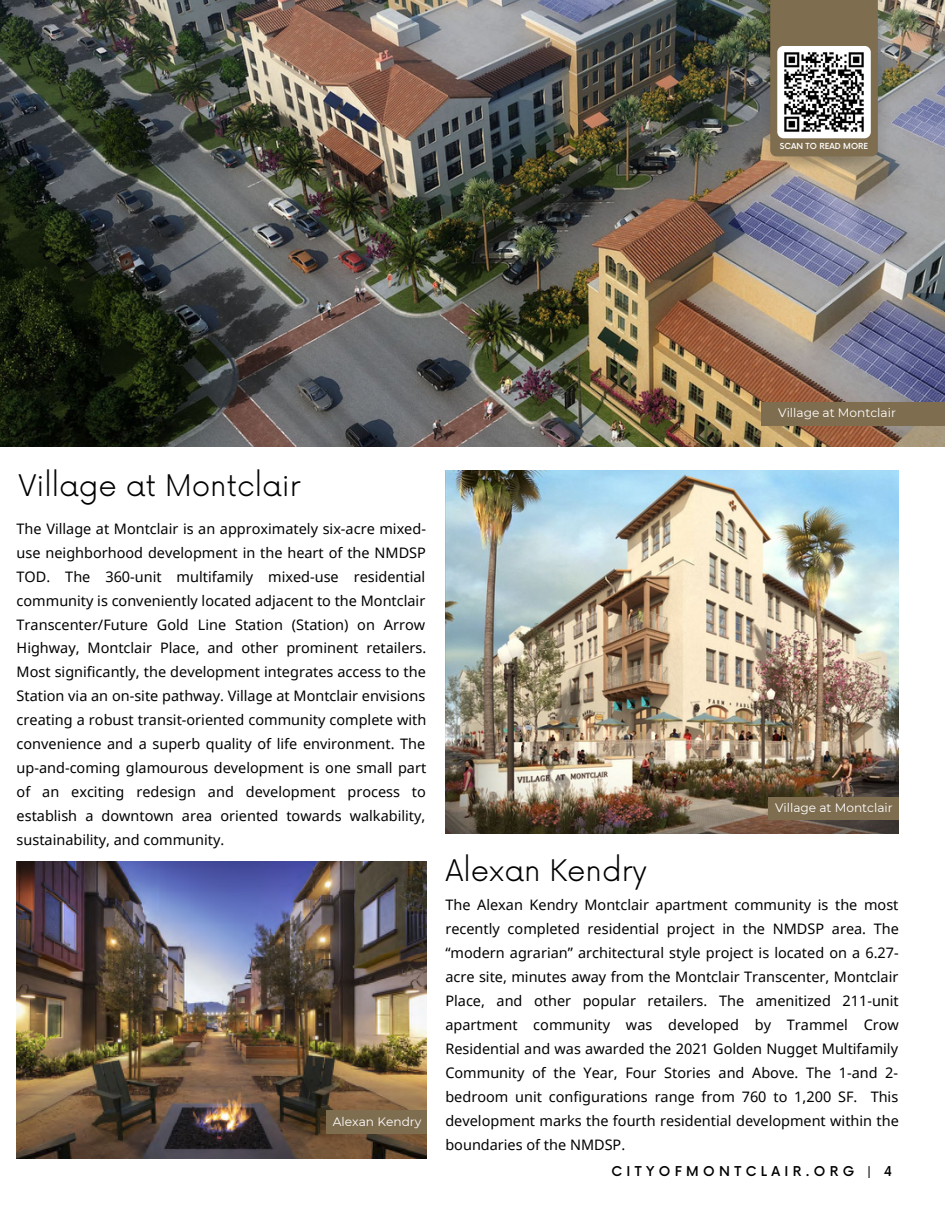
<style>
.page{position:relative;width:945px;height:1215px;background:#fff}
.page>*{position:absolute;margin:0;border:0;box-sizing:border-box;transform-origin:0 0}
.t1{font:300 28.95px "Now";color:#000}
.t2{font:14.4px/24px "Noto Sans";color:#000;text-align:justify}
.t3{font:500 13.2px "Now";letter-spacing:.33em;color:#000}
.t4{font:12.15px "Montserrat";color:#fff}
.t5{font:500 8.1px "Now";color:#fff}
</style>
<div class="page">
<img style="left:17px;top:862px;width:409px;height:297px">
<img style="left:445px;top:471px;width:454px;height:362px">
<div style="left:768px;top:797px;width:131px;height:23px;background:#7e6d4f"></div>
<div style="left:326px;top:1111px;width:100px;height:23px;background:#7e6d4f"></div>
<img style="left:0;top:0;width:945px;height:447px">
<div style="left:761px;top:402px;width:184px;height:24px;background:#7e6d4f"></div>
<img style="left:749px;top:0;width:150px;height:178px">
<div style="left:770px;top:0;width:108px;height:156px;background:#7e6d4f"></div>
<div style="left:777px;top:46px;width:94px;height:92px;background:#fff;border-radius:6px"></div>
<img style="left:784px;top:52px;width:80px;height:80px">
<p class="t5" style="left:780px;top:142px;width:90px">SCAN TO READ MORE</p>
<p class="t4" style="left:778px;top:405px;width:119px">Village at Montclair</p>
<p class="t1" style="left:18px;top:470px;width:284px">Village at Montclair</p>
<p class="t2" style="left:17px;top:516px;width:411px">The Village at Montclair is an approximately six-acre mixed&shy;use neighborhood development in the heart of the NMDSP TOD. The 360-unit multifamily mixed-use residential community is conveniently located adjacent to the Montclair Transcenter/Future Gold Line Station (Station) on Arrow Highway, Montclair Place, and other prominent retailers.<br>Most significantly, the development integrates access to the Station via an on-site pathway. Village at Montclair envisions creating a robust transit-oriented community complete with convenience and a superb quality of life environment. The up-and-coming glamourous development is one small part of an exciting redesign and development process to establish a downtown area oriented towards walkability, sustainability, and community.</p>
<p class="t4" style="left:333px;top:1114px;width:90px">Alexan Kendry</p>
<p class="t1" style="left:445px;top:854px;width:203px">Alexan Kendry</p>
<p class="t4" style="left:775px;top:801px;width:119px">Village at Montclair</p>
<p class="t2" style="left:445px;top:892px;width:455px">The Alexan Kendry Montclair apartment community is the most recently completed residential project in the NMDSP area. The “modern agrarian” architectural style project is located on a 6.27- acre site, minutes away from the Montclair Transcenter, Montclair Place, and other popular retailers. The amenitized 211-unit apartment community was developed by Trammel Crow Residential and was awarded the 2021 Golden Nugget Multifamily Community of the Year, Four Stories and Above. The 1-and 2- bedroom unit configurations range from 760 to 1,200 SF. This development marks the fourth residential development within the boundaries of the NMDSP.</p>
<p class="t3" style="left:612px;top:1164px;width:282px">CITYOFMONTCLAIR.ORG | 4</p>
</div>
